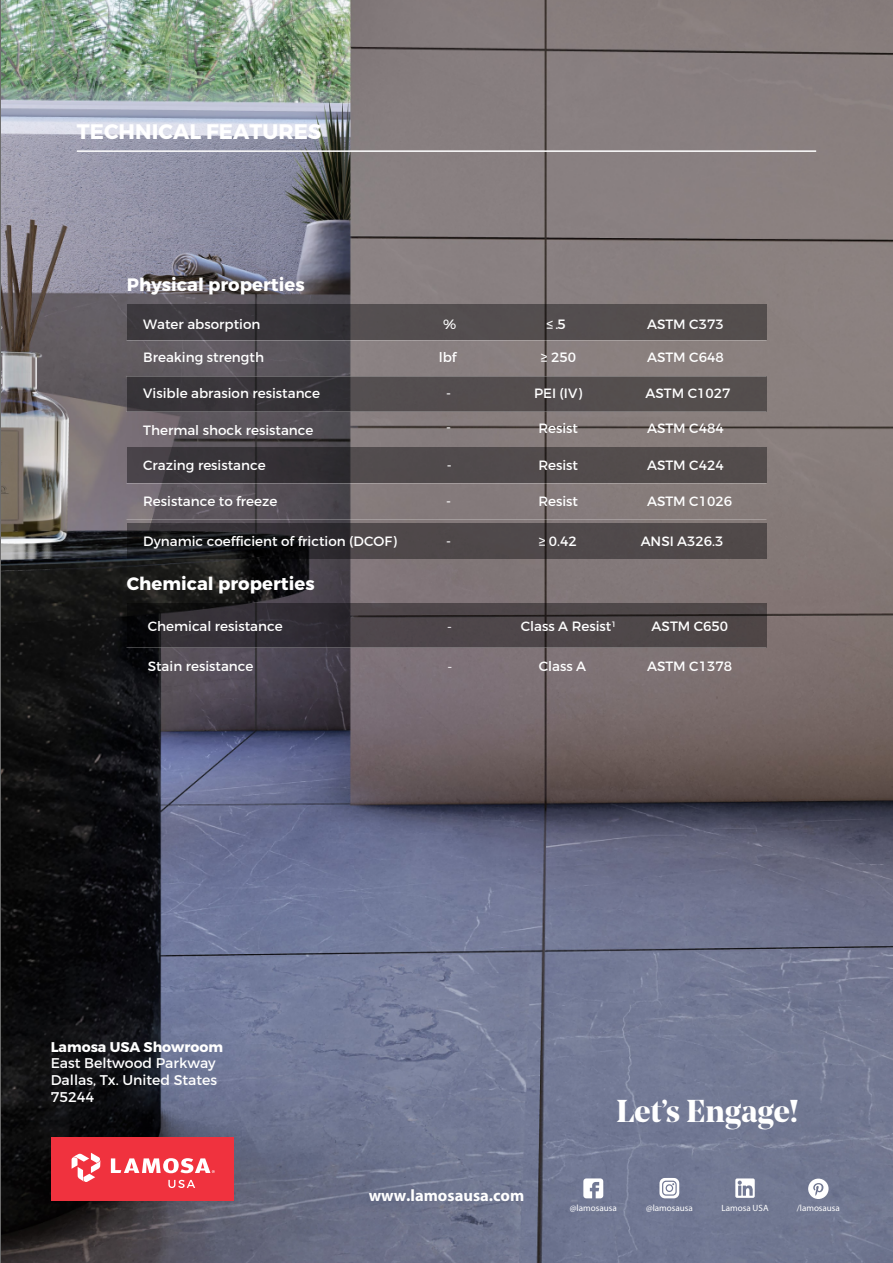
<style>
.page{position:relative;width:893px;height:1263px;background:#fff}
.page>*{position:absolute;margin:0;border:0;box-sizing:border-box;transform-origin:0 0}
.t1{font:700 31.5px "Noe Display";color:#fff}
.t2{font:700 21px "Montserrat";letter-spacing:.005em;color:#fff}
.t3{font:700 18px "Montserrat";letter-spacing:.005em;color:#fff}
.t4{font:700 16.5px "Myriad Pro";color:#fff}
.t5{font:14.1px/17px "Montserrat";color:#fff;text-align:justify}
.t6{font:700 14.1px "Montserrat";color:#fff}
.t7{font:13.5px "Montserrat";color:#fff}
.t8{font:13.5px "Myriad Pro";color:#fff}
.t9{font:9.15px "Myriad Pro";color:#fff}
</style>
<div class="page">
<img style="left:1px;top:0;width:892px;height:1263px">
<svg style="left:128px;top:523px;width:639px;height:36px;background:#3e3a3c"></svg>
<hr style="left:77px;top:150px;width:739px;height:2px;background:#fff">
<svg style="left:127px;top:305px;width:639px;height:35px;background:#4a4547"></svg>
<svg style="left:127px;top:376px;width:639px;height:36px;background:#4b4748"></svg>
<svg style="left:128px;top:447px;width:639px;height:36px;background:#484345"></svg>
<svg style="left:127px;top:603px;width:639px;height:44px;background:#403a3d"></svg>
<svg style="left:583px;top:1178px;width:20px;height:20px"></svg>
<svg style="left:659px;top:1178px;width:20px;height:20px"></svg>
<svg style="left:735px;top:1178px;width:20px;height:20px"></svg>
<svg style="left:808px;top:1178px;width:21px;height:21px"></svg>
<div style="left:51px;top:1137px;width:182px;height:64px;background:#f0323e"></div>
<svg style="left:72px;top:1153px;width:28px;height:29px"></svg>
<svg style="left:111px;top:1158px;width:104px;height:15px"></svg>
<svg style="left:168px;top:1180px;width:27px;height:8px"></svg>
<h2 class="t2" style="left:77px;top:118px;width:246px">TECHNICAL FEATURES</h2>
<h3 class="t3" style="left:127px;top:274px;width:179px">Physical properties</h3>
<p class="t7" style="left:143px;top:316px;width:119px">Water absorption</p>
<p class="t7" style="left:443px;top:316px;width:15px">%</p>
<p class="t7" style="left:546px;top:316px;width:21px">≤ .5</p>
<p class="t7" style="left:647px;top:316px;width:78px">ASTM C373</p>
<p class="t7" style="left:647px;top:349px;width:78px">ASTM C648</p>
<p class="t7" style="left:646px;top:385px;width:86px">ASTM C1027</p>
<p class="t7" style="left:647px;top:420px;width:78px">ASTM C484</p>
<p class="t7" style="left:647px;top:457px;width:78px">ASTM C424</p>
<p class="t7" style="left:647px;top:493px;width:86px">ASTM C1026</p>
<p class="t7" style="left:641px;top:533px;width:84px">ANSI A326.3</p>
<p class="t7" style="left:143px;top:349px;width:122px">Breaking strength</p>
<p class="t7" style="left:439px;top:349px;width:19px">lbf</p>
<p class="t7" style="left:446px;top:385px;width:6px">-</p>
<p class="t7" style="left:446px;top:418px;width:6px">-</p>
<p class="t7" style="left:447px;top:457px;width:6px">-</p>
<p class="t7" style="left:446px;top:493px;width:6px">-</p>
<p class="t7" style="left:446px;top:533px;width:6px">-</p>
<p class="t7" style="left:541px;top:349px;width:37px">≥ 250</p>
<p class="t7" style="left:534px;top:385px;width:49px">PEI (IV)</p>
<p class="t7" style="left:538px;top:420px;width:41px">Resist</p>
<p class="t7" style="left:538px;top:457px;width:41px">Resist</p>
<p class="t7" style="left:538px;top:493px;width:41px">Resist</p>
<p class="t7" style="left:539px;top:533px;width:40px">≥ 0.42</p>
<p class="t7" style="left:143px;top:385px;width:178px">Visible abrasion resistance</p>
<p class="t7" style="left:143px;top:422px;width:172px">Thermal shock resistance</p>
<p class="t7" style="left:143px;top:457px;width:124px">Crazing resistance</p>
<p class="t7" style="left:143px;top:493px;width:136px">Resistance to freeze</p>
<p class="t7" style="left:143px;top:533px;width:255px">Dynamic coefficient of friction (DCOF)</p>
<h3 class="t3" style="left:127px;top:573px;width:189px">Chemical properties</h3>
<p class="t7" style="left:148px;top:618px;width:136px">Chemical resistance</p>
<p class="t8" style="left:448px;top:618px;width:6px">-</p>
<p class="t7" style="left:521px;top:618px;width:97px">Class A Resist<sup>1</sup></p>
<p class="t7" style="left:652px;top:618px;width:78px">ASTM C650</p>
<p class="t7" style="left:148px;top:658px;width:107px">Stain resistance</p>
<p class="t8" style="left:448px;top:658px;width:6px">-</p>
<p class="t7" style="left:539px;top:658px;width:49px">Class A</p>
<p class="t7" style="left:647px;top:658px;width:86px">ASTM C1378</p>
<p class="t6" style="left:51px;top:1038px;width:174px">Lamosa USA Showroom</p>
<p class="t5" style="left:51px;top:1055px;width:168px">East Beltwood Parkway Dallas, Tx. United States 75244</p>
<p class="t4" style="left:369px;top:1184px;width:157px">www.lamosausa.com</p>
<h1 class="t1" style="left:616px;top:1091px;width:184px">Let’s Engage!</h1>
<p class="t9" style="left:570px;top:1203px;width:48px">@lamosausa</p>
<p class="t9" style="left:646px;top:1203px;width:48px">@lamosausa</p>
<p class="t9" style="left:721px;top:1203px;width:49px">Lamosa USA</p>
<p class="t9" style="left:797px;top:1203px;width:45px">/lamosausa</p>
</div>
